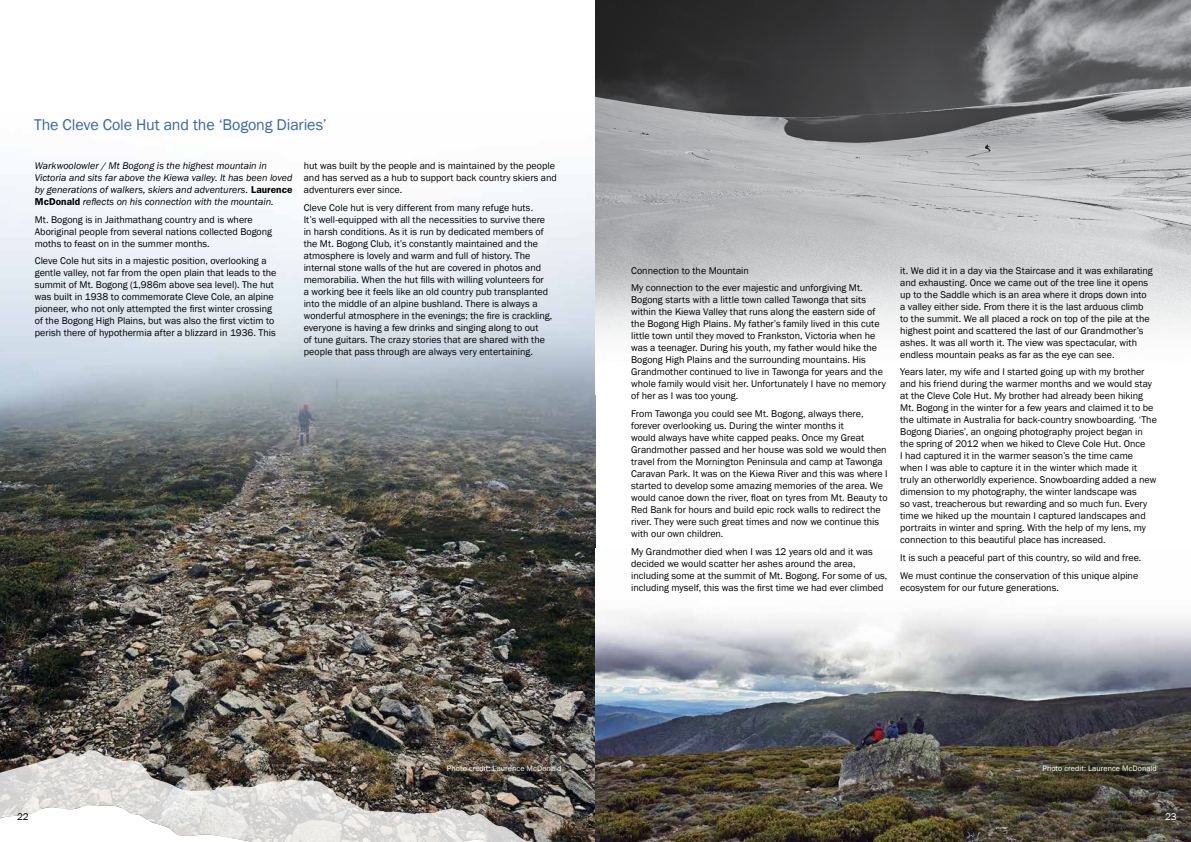
<style>
.page{position:relative;width:1191px;height:842px;background:#fff}
.page>*{position:absolute;margin:0;border:0;box-sizing:border-box;transform-origin:0 0}
.t1{font:16px "Franklin Gothic";letter-spacing:-.01em;color:#3a67a8}
.t2{font:10px/12px "Franklin Gothic";color:#000}
.t3{font:italic 10px/12px "Franklin Gothic";color:#000}
.t4{font:10px "Franklin Gothic";color:#fff}
.t5{font:8px "Franklin Gothic";letter-spacing:.01em;color:#fff}
.s1{font-weight:600;font-style:normal}
</style>
<div class="page">
<img style="left:0;top:175px;width:595px;height:667px">
<img style="left:0;top:750px;width:593px;height:53px">
<svg style="left:0;top:803px;width:594px;height:39px"></svg>
<img style="left:595px;top:613px;width:596px;height:229px">
<img style="left:595px;top:0;width:596px;height:338px">
<h1 class="t1" style="left:34px;top:115px;width:294px">The Cleve Cole Hut and the ‘Bogong Diaries’</h1>
<p class="t2" style="left:304px;top:160px;width:255px">hut was built by the people and is maintained by the people and has served as a hub to support back country skiers and adventurers ever since.</p>
<p class="t2" style="left:304px;top:201px;width:250px">Cleve Cole hut is very different from many refuge huts.<br>It’s well-equipped with all the necessities to survive there in harsh conditions. As it is run by dedicated members of the Mt. Bogong Club, it’s constantly maintained and the atmosphere is lovely and warm and full of history. The internal stone walls of the hut are covered in photos and memorabilia. When the hut fills with willing volunteers for<br>a working bee it feels like an old country pub transplanted into the middle of an alpine bushland. There is always a wonderful atmosphere in the evenings; the fire is crackling, everyone is having a few drinks and singing along to out<br>of tune guitars. The crazy stories that are shared with the people that pass through are always very entertaining.</p>
<p class="t3" style="left:35px;top:160px;width:259px">Warkwoolowler / Mt Bogong is the highest mountain in Victoria and sits far above the Kiewa valley. It has been loved by generations of walkers, skiers and adventurers. <span class="s1">Laurence McDonald</span> reflects on his connection with the mountain.</p>
<p class="t2" style="left:35px;top:213px;width:239px">Mt. Bogong is in Jaithmathang country and is where<br>Aboriginal people from several nations collected Bogong moths to feast on in the summer months.</p>
<p class="t2" style="left:35px;top:255px;width:243px">Cleve Cole hut sits in a majestic position, overlooking a gentle valley, not far from the open plain that leads to the summit of Mt. Bogong (1,986m above sea level). The hut was built in 1938 to commemorate Cleve Cole, an alpine pioneer, who not only attempted the first winter crossing of the Bogong High Plains, but was also the first victim to perish there of hypothermia after a blizzard in 1936. This</p>
<p class="t2" style="left:631px;top:262px;width:233px;line-height:17.7px">Connection to the Mountain<br>My connection to the ever majestic and unforgiving Mt.</p>
<p class="t2" style="left:631px;top:294px;width:256px">Bogong starts with a little town called Tawonga that sits within the Kiewa Valley that runs along the eastern side of the Bogong High Plains. My father’s family lived in this cute little town until they moved to Frankston, Victoria when he was a teenager. During his youth, my father would hike the Bogong High Plains and the surrounding mountains. His Grandmother continued to live in Tawonga for years and the whole family would visit her. Unfortunately I have no memory of her as I was too young.</p>
<p class="t2" style="left:631px;top:408px;width:258px">From Tawonga you could see Mt. Bogong, always there, forever overlooking us. During the winter months it<br>would always have white capped peaks. Once my Great Grandmother passed and her house was sold we would then travel from the Mornington Peninsula and camp at Tawonga Caravan Park. It was on the Kiewa River and this was where I started to develop some amazing memories of the area. We would canoe down the river, float on tyres from Mt. Beauty to Red Bank for hours and build epic rock walls to redirect the river. They were such great times and now we continue this with our own children.</p>
<p class="t2" style="left:631px;top:546px;width:258px">My Grandmother died when I was 12 years old and it was decided we would scatter her ashes around the area, including some at the summit of Mt. Bogong. For some of us, including myself, this was the first time we had ever climbed</p>
<p class="t2" style="left:900px;top:265px;width:254px">it. We did it in a day via the Staircase and it was exhilarating and exhausting. Once we came out of the tree line it opens up to the Saddle which is an area where it drops down into a valley either side. From there it is the last arduous climb to the summit. We all placed a rock on top of the pile at the highest point and scattered the last of our Grandmother’s ashes. It was all worth it. The view was spectacular, with endless mountain peaks as far as the eye can see.</p>
<p class="t2" style="left:900px;top:366px;width:258px">Years later, my wife and I started going up with my brother and his friend during the warmer months and we would stay at the Cleve Cole Hut. My brother had already been hiking Mt. Bogong in the winter for a few years and claimed it to be the ultimate in Australia for back-country snowboarding. ‘The Bogong Diaries’, an ongoing photography project began in the spring of 2012 when we hiked to Cleve Cole Hut. Once<br>I had captured it in the warmer season’s the time came when I was able to capture it in the winter which made it truly an otherworldly experience. Snowboarding added a new dimension to my photography, the winter landscape was<br>so vast, treacherous but rewarding and so much fun. Every time we hiked up the mountain I captured landscapes and portraits in winter and spring. With the help of my lens, my connection to this beautiful place has increased.</p>
<p class="t2" style="left:900px;top:549px;width:243px;line-height:17.7px">It is such a peaceful part of this country, so wild and free.<br>We must continue the conservation of this unique alpine</p>
<p class="t2" style="left:900px;top:582px;width:160px">ecosystem for our future generations.</p>
<p class="t2" style="left:17px;top:811px;width:13px">22</p>
<p class="t5" style="left:447px;top:763px;width:116px">Photo credit: Laurence McDonald</p>
<p class="t5" style="left:1042px;top:763px;width:116px">Photo credit: Laurence McDonald</p>
<p class="t4" style="left:1165px;top:810px;width:13px">23</p>
</div>
